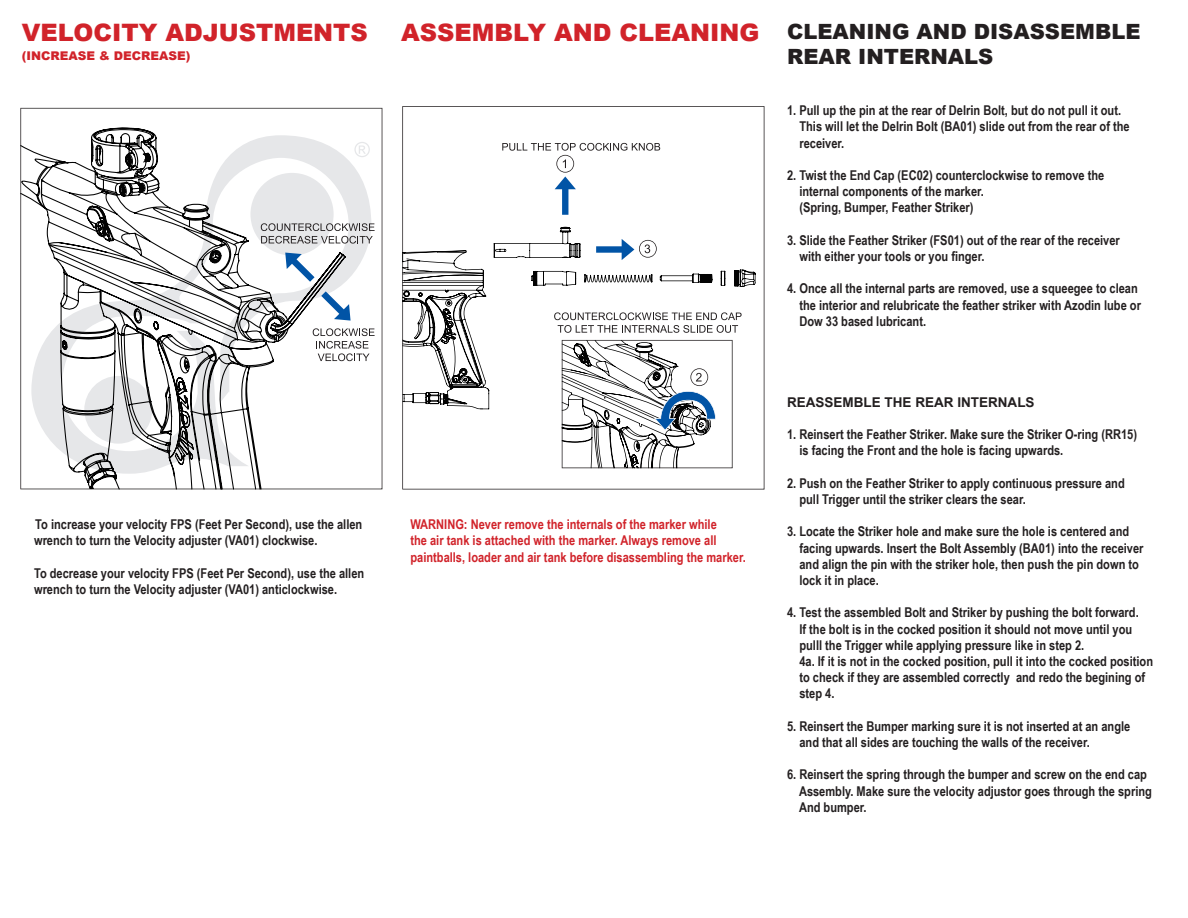
<style>
.page{position:relative;width:1188px;height:918px;background:#fff}
.page>*{position:absolute;margin:0;border:0;box-sizing:border-box;transform-origin:0 0}
.t1{font:900 24px "Arial";color:#d1232a}
.t2{font:900 21px/25.2px "Arial";color:#231f20}
.t3{font:700 13.5px/16.2px "Arial Narrow";color:#231f20}
.t4{font:700 13.5px/16.6px "Arial Narrow";color:#d1232a}
.t5{font:700 13.5px "Arial";color:#231f20}
.t6{font:900 12px "Arial";color:#d1232a}
</style>
<div class="page">
<svg style="left:402px;top:106px;width:362px;height:384px"></svg>
<svg style="left:402px;top:227px;width:354px;height:182px"></svg>
<svg style="left:562px;top:340px;width:171px;height:128px"></svg>
<svg style="left:554px;top:312px;width:188px;height:21px"></svg>
<svg style="left:596px;top:239px;width:61px;height:21px"></svg>
<svg style="left:502px;top:143px;width:158px;height:72px"></svg>
<svg style="left:20px;top:108px;width:362px;height:381px"></svg>
<svg style="left:20px;top:127px;width:326px;height:363px"></svg>
<h1 class="t1" style="left:22px;top:15px;width:348px">VELOCITY ADJUSTMENTS</h1>
<p class="t6" style="left:22px;top:47px;width:170px">(INCREASE &amp; DECREASE)</p>
<p class="t3" style="left:34px;top:516px;width:330px">To increase your velocity FPS (Feet Per Second), use the allen wrench to turn the Velocity adjuster (VA01) clockwise.</p>
<p class="t3" style="left:34px;top:564px;width:332px">To decrease your velocity FPS (Feet Per Second), use the allen wrench to turn the Velocity adjuster (VA01) anticlockwise.</p>
<h1 class="t1" style="left:401px;top:15px;width:360px">ASSEMBLY AND CLEANING</h1>
<p class="t4" style="left:410px;top:515px;width:337px">WARNING: Never remove the internals of the marker while<br>the air tank is attached with the marker. Always remove all paintballs, loader and air tank before disassembling the marker.</p>
<h2 class="t2" style="left:787px;top:18px;width:355px">CLEANING AND DISASSEMBLE<br>REAR INTERNALS</h2>
<p class="t3" style="left:799px;top:102px;width:332px;text-indent:-12px">1. Pull up the pin at the rear of Delrin Bolt, but do not pull it out.<br>This will let the Delrin Bolt (BA01) slide out from the rear of the receiver.</p>
<p class="t3" style="left:799px;top:166px;width:306px;text-indent:-12px">2. Twist the End Cap (EC02) counterclockwise to remove the internal components of the marker.<br>(Spring, Bumper, Feather Striker)</p>
<p class="t3" style="left:799px;top:231px;width:322px;text-indent:-12px">3. Slide the Feather Striker (FS01) out of the rear of the receiver with either your tools or you finger.</p>
<p class="t3" style="left:799px;top:280px;width:343px;text-indent:-12px">4. Once all the internal parts are removed, use a squeegee to clean the interior and relubricate the feather striker with Azodin lube or<br>Dow 33 based lubricant.</p>
<p class="t5" style="left:787px;top:393px;width:249px">REASSEMBLE THE REAR INTERNALS</p>
<p class="t3" style="left:799px;top:426px;width:339px;text-indent:-12px">1. Reinsert the Feather Striker. Make sure the Striker O-ring (RR15) is facing the Front and the hole is facing upwards.</p>
<p class="t3" style="left:799px;top:474px;width:327px;text-indent:-12px">2. Push on the Feather Striker to apply continuous pressure and pull Trigger until the striker clears the sear.</p>
<p class="t3" style="left:799px;top:523px;width:346px;text-indent:-12px">3. Locate the Striker hole and make sure the hole is centered and facing upwards. Insert the Bolt Assembly (BA01) into the receiver and align the pin with the striker hole, then push the pin down to lock it in place.</p>
<p class="t3" style="left:799px;top:604px;width:355px;text-indent:-12px">4. Test the assembled Bolt and Striker by pushing the bolt forward.<br>If the bolt is in the cocked position it should not move until you pulll the Trigger while applying pressure like in step 2.<br>4a. If it is not in the cocked position, pull it into the cocked position to check if they are assembled correctly and redo the begining of step 4.</p>
<p class="t3" style="left:799px;top:717px;width:332px;text-indent:-12px">5. Reinsert the Bumper marking sure it is not inserted at an angle and that all sides are touching the walls of the receiver.</p>
<p class="t3" style="left:799px;top:766px;width:354px;text-indent:-12px">6. Reinsert the spring through the bumper and screw on the end cap<br>Assembly. Make sure the velocity adjustor goes through the spring<br>And bumper.</p>
</div>
